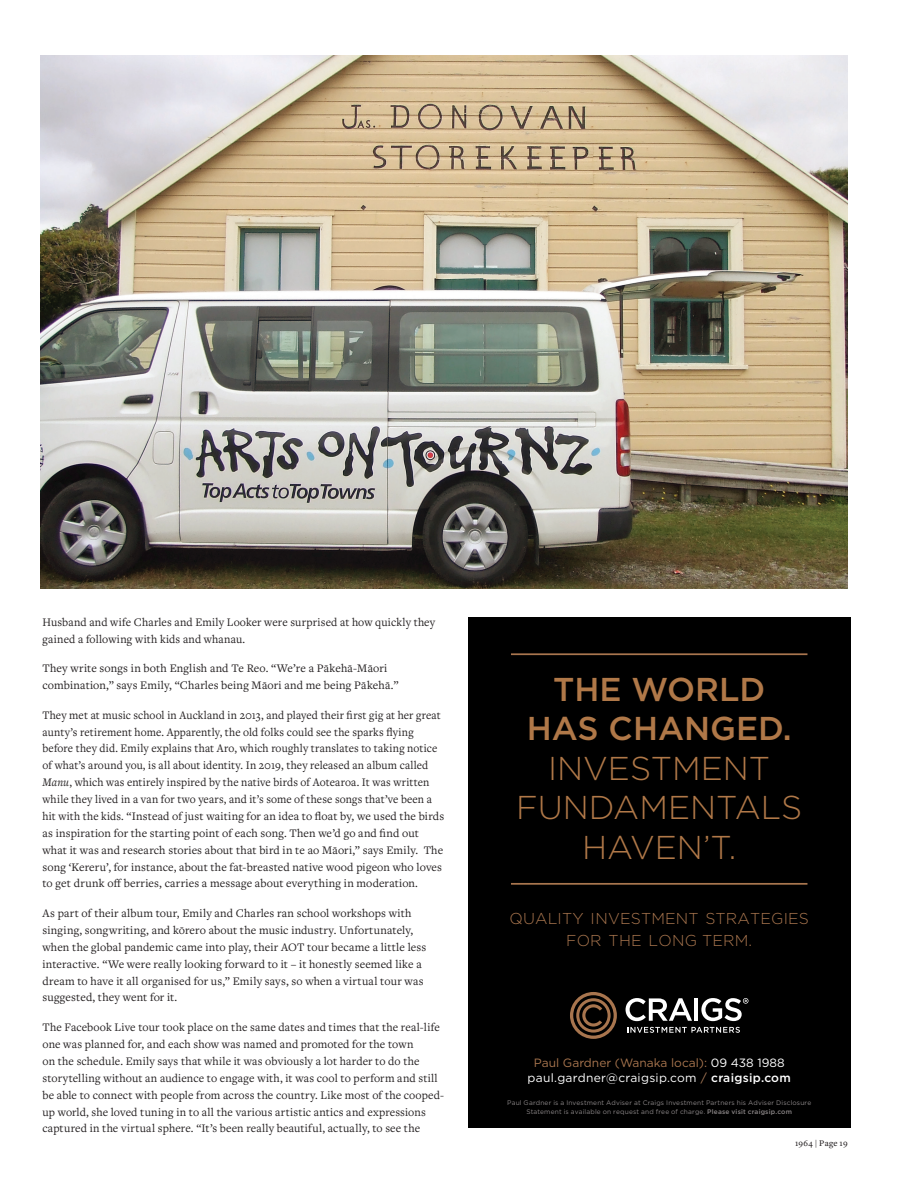
<style>
.page{position:relative;width:906px;height:1195px;background:#fff}
.page>*{position:absolute;margin:0;border:0;box-sizing:border-box;transform-origin:0 0}
.t1{font:300 33px/39.6px "Gotham";color:#b07848;text-align:center}
.t2{font:500 33px/39.6px "Gotham";color:#b07848;text-align:center}
.t3{font:300 15.75px/22.5px "Gotham";letter-spacing:.01em;color:#a8754e;text-align:center}
.t4{font:12px/16.8px "Freight Text Pro";letter-spacing:.01em;color:#231f20}
.t5{font:12px/16.8px "Freight Text Pro";letter-spacing:.01em;color:#231f20;scale:.96 1}
.t6{font:12px/15px "Gotham";color:#fff;text-align:center}
.t7{font:500 9px "Freight Text Pro";letter-spacing:.025em;color:#231f20}
.t8{font:6.6px/9px "Gotham";letter-spacing:.025em;color:#8b8687;text-align:center}
.s1{font-style:italic}
.s2{color:#a8754e}
.s3{color:#af7f5b}
.s4{font-weight:500}
</style>
<div class="page">
<img style="left:41px;top:55px;width:806px;height:533px">
<div style="left:468px;top:617px;width:382px;height:510px;background:#000"></div>
<hr style="left:511px;top:883px;width:296px;height:2px;background:#a8754e">
<hr style="left:511px;top:653px;width:296px;height:2px;background:#a8754e">
<svg style="left:570px;top:992px;width:47px;height:47px"></svg>
<svg style="left:627px;top:1027px;width:113px;height:6px"></svg>
<svg style="left:625px;top:998px;width:67px;height:23px"></svg>
<hr style="left:694px;top:998px;width:4px;height:23px;background:#fff">
<svg style="left:701px;top:998px;width:47px;height:23px"></svg>
<p class="t4" style="left:43px;top:613px;width:394px">Husband and wife Charles and Emily Looker were surprised at how quickly they gained a following with kids and whanau.</p>
<p class="t4" style="left:43px;top:659px;width:357px">They write songs in both English and Te Reo. “We’re a Pākehā-Māori combination,” says Emily, “Charles being Māori and me being Pākehā.”</p>
<p class="t5" style="left:43px;top:706px;width:420px">They met at music school in Auckland in 2013, and played their first gig at her great aunty’s retirement home. Apparently, the old folks could see the sparks flying before they did. Emily explains that Aro, which roughly translates to taking notice of what’s around you, is all about identity. In 2019, they released an album called <span class="s1">Manu</span>, which was entirely inspired by the native birds of Aotearoa. It was written while they lived in a van for two years, and it’s some of these songs that’ve been a hit with the kids. “Instead of just waiting for an idea to float by, we used the birds as inspiration for the starting point of each song. Then we’d go and find out what it was and research stories about that bird in te ao Māori,” says Emily. The song ‘Kereru’, for instance, about the fat-breasted native wood pigeon who loves to get drunk off berries, carries a message about everything in moderation.</p>
<p class="t4" style="left:43px;top:904px;width:385px">As part of their album tour, Emily and Charles ran school workshops with singing, songwriting, and kōrero about the music industry. Unfortunately, when the global pandemic came into play, their AOT tour became a little less interactive. “We were really looking forward to it – it honestly seemed like a dream to have it all organised for us,” Emily says, so when a virtual tour was suggested, they went for it.</p>
<p class="t4" style="left:43px;top:1018px;width:403px">The Facebook Live tour took place on the same dates and times that the real-life one was planned for, and each show was named and promoted for the town<br>on the schedule. Emily says that while it was obviously a lot harder to do the storytelling without an audience to engage with, it was cool to perform and still be able to connect with people from across the country. Like most of the cooped&shy;up world, she loved tuning in to all the various artistic antics and expressions captured in the virtual sphere. “It’s been really beautiful, actually, to see the</p>
<h1 class="t2" style="left:527px;top:669px;width:266px">THE WORLD<br>HAS CHANGED.</h1>
<h1 class="t1" style="left:516px;top:747px;width:288px">INVESTMENT<br>FUNDAMENTALS<br>HAVEN’T.</h1>
<h2 class="t3" style="left:509px;top:907px;width:301px">QUALITY INVESTMENT STRATEGIES<br>FOR THE LONG TERM.</h2>
<p class="t6" style="left:527px;top:1054px;width:265px"><span class="s2">Paul Gardner (Wanaka local):</span> 09 438 1988 paul.gardner@craigsip.com <span class="s3">/</span> <span class="s4">craigsip.com</span></p>
<p class="t8" style="left:507px;top:1098px;width:306px">Paul Gardner is a Investment Adviser at Craigs Investment Partners his Adviser Disclosure<br>Statement is available on request and free of charge. <span class="s4">Please visit craigsip.com</span></p>
<p class="t7" style="left:795px;top:1137px;width:54px">1964 | Page 19</p>
</div>
